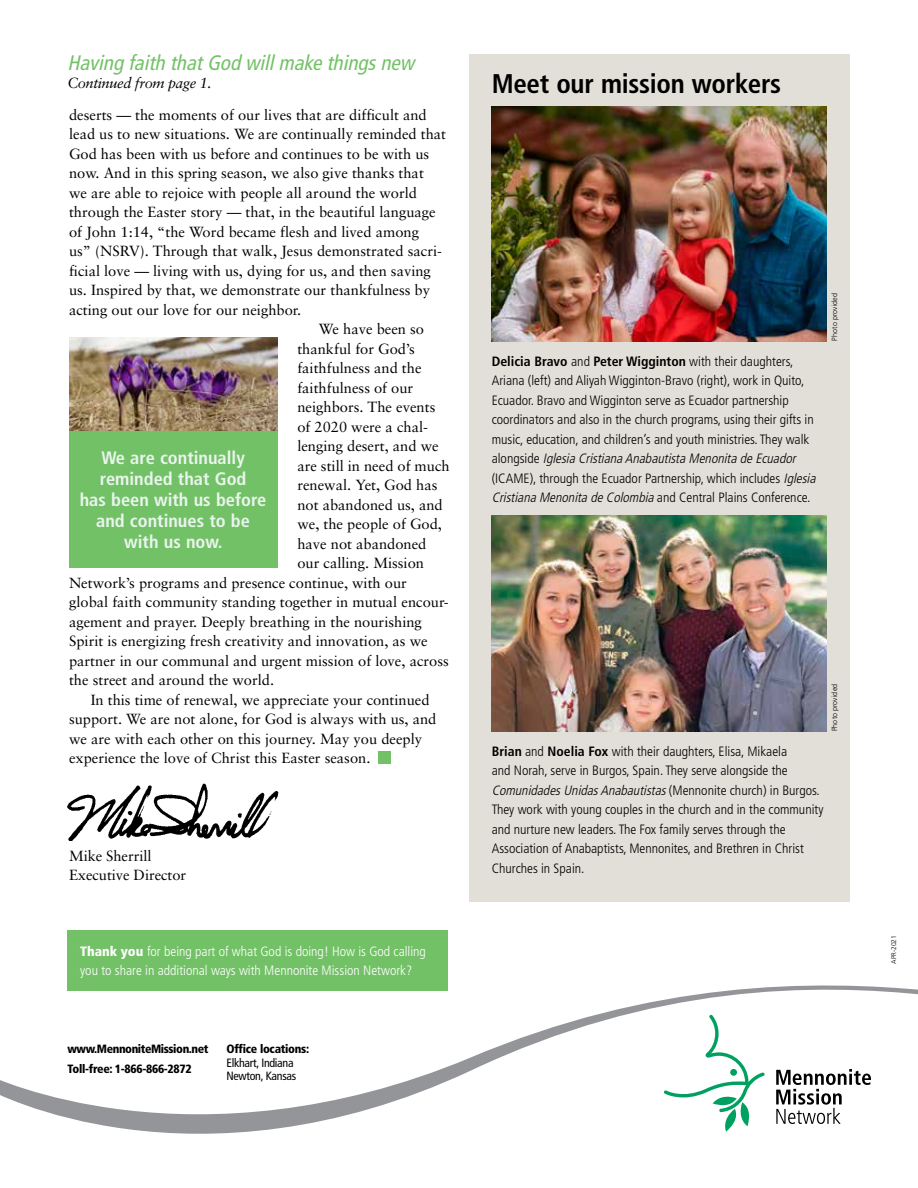
<style>
.page{position:relative;width:918px;height:1188px;background:#fff}
.page>*{position:absolute;margin:0;border:0;box-sizing:border-box;transform-origin:0 0}
.t1{font:700 condensed 27px "Frutiger";letter-spacing:-.01em;color:#000}
.t2{font:italic condensed 21px "Frutiger";color:#73c167}
.t3{font:700 condensed 18px/21px "Frutiger";color:#eaf5ee;text-align:center}
.t4{font:14.7px/19.5px "Sabon";color:#000}
.t5{font:italic 14.7px "Sabon";letter-spacing:-.025em;color:#000}
.t6{font:300 condensed 13.5px/19.5px "Frutiger";color:#000}
.t7{font:300 condensed 13.5px/19.5px "Frutiger";color:#fff}
.t8{font:900 condensed 12px/19.5px "Frutiger";letter-spacing:-.025em;color:#000}
.t9{font:condensed 12px/13.5px "Frutiger";letter-spacing:-.025em;color:#000}
.t10{font:300 7.5px "Frutiger";letter-spacing:.015em;color:#000;scale:.95 1}
.t11{font:300 6.75px "Frutiger";color:#000}
.s1{font-weight:700}
.s2{font-style:italic}
.s3{font-weight:900}
</style>
<div class="page">
<div style="left:469px;top:54px;width:381px;height:848px;background:#e1dfd7"></div>
<svg style="left:0;top:983px;width:918px;height:151px"></svg>
<svg style="left:664px;top:1015px;width:101px;height:117px"></svg>
<svg style="left:776px;top:1069px;width:95px;height:55px"></svg>
<div style="left:379px;top:751px;width:12px;height:12px;background:#73c167"></div>
<div style="left:67px;top:930px;width:380px;height:61px;background:#73c167"></div>
<img style="left:67px;top:783px;width:212px;height:58px">
<img style="left:492px;top:107px;width:335px;height:235px">
<img style="left:492px;top:516px;width:335px;height:215px">
<div style="left:69px;top:431px;width:208px;height:136px;background:#73c167"></div>
<img style="left:69px;top:338px;width:208px;height:93px">
<h2 class="t2" style="left:68px;top:50px;width:354px">Having faith thatGod willmakethingsnew</h2>
<p class="t5" style="left:68px;top:74px;width:146px">Continued from page 1.</p>
<h1 class="t1" style="left:492px;top:67px;width:291px">Meet our mission workers</h1>
<p class="t4" style="left:69px;top:105px;width:359px">deserts — the moments of our lives that are difficult and</p>
<p class="t4" style="left:69px;top:124px;width:379px">lead us to new situations. We are continually reminded that</p>
<p class="t4" style="left:69px;top:144px;width:362px">God has been with us before and continues to be with us</p>
<p class="t4" style="left:69px;top:163px;width:356px">now. And in this spring season, we also give thanks that</p>
<p class="t4" style="left:69px;top:183px;width:349px">we are able to rejoice with people all around the world</p>
<p class="t4" style="left:69px;top:202px;width:368px">through the Easter story — that, in the beautiful language</p>
<p class="t4" style="left:69px;top:222px;width:351px">of John 1:14, “the Word became flesh and lived among</p>
<p class="t4" style="left:69px;top:241px;width:374px">us” (NSRV). Through that walk, Jesus demonstrated sacri-</p>
<p class="t4" style="left:69px;top:261px;width:363px">ficial love — living with us, dying for us, and then saving</p>
<p class="t4" style="left:69px;top:280px;width:363px">us. Inspired by that, we demonstrate our thankfulness by</p>
<p class="t4" style="left:69px;top:300px;width:234px">acting out our love for our neighbor.</p>
<p class="t4" style="left:319px;top:319px;width:107px">We have been so</p>
<p class="t4" style="left:297px;top:339px;width:119px">thankful for God’s</p>
<p class="t4" style="left:297px;top:358px;width:126px">faithfulness and the</p>
<p class="t4" style="left:297px;top:378px;width:117px">faithfulness of our</p>
<p class="t4" style="left:297px;top:397px;width:140px">neighbors. The events</p>
<p class="t4" style="left:297px;top:417px;width:132px">of 2020 were a chal-</p>
<p class="t4" style="left:297px;top:436px;width:143px">lenging desert, and we</p>
<p class="t4" style="left:297px;top:456px;width:154px">are still in need of much</p>
<p class="t4" style="left:297px;top:475px;width:142px">renewal. Yet, God has</p>
<p class="t4" style="left:297px;top:495px;width:147px">not abandoned us, and</p>
<p class="t4" style="left:297px;top:514px;width:146px">we, the people of God,</p>
<p class="t4" style="left:297px;top:534px;width:131px">have not abandoned</p>
<p class="t4" style="left:297px;top:553px;width:128px">our calling. Mission</p>
<p class="t4" style="left:69px;top:573px;width:339px">Network’s programs and presence continue, with our</p>
<p class="t4" style="left:69px;top:592px;width:381px">global faith community standing together in mutual encour-</p>
<p class="t4" style="left:69px;top:612px;width:354px">agement and prayer. Deeply breathing in the nourishing</p>
<p class="t4" style="left:69px;top:631px;width:360px">Spirit is energizing fresh creativity and innovation, as we</p>
<p class="t4" style="left:69px;top:651px;width:381px">partner in our communal and urgent mission of love, across</p>
<p class="t4" style="left:69px;top:670px;width:207px">the street and around the world.</p>
<p class="t4" style="left:91px;top:690px;width:340px">In this time of renewal, we appreciate your continued</p>
<p class="t4" style="left:69px;top:709px;width:369px">support. We are not alone, for God is always with us, and</p>
<p class="t4" style="left:69px;top:729px;width:355px">we are with each other on this journey. May you deeply</p>
<p class="t4" style="left:69px;top:748px;width:303px">experience the love of Christ this Easter season.</p>
<p class="t3" style="left:80px;top:447px;width:188px">We are continually reminded that God<br>has been with us before and continues to be with us now.</p>
<p class="t4" style="left:69px;top:846px;width:119px">Mike Sherrill<br>Executive Director</p>
<p class="t6" style="left:492px;top:351px;width:329px"><span class="s1">Delicia Bravo</span> and <span class="s1">Peter Wigginton</span> with their daughters, Ariana (left) and Aliyah Wigginton-Bravo (right), work in Quito, Ecuador. Bravo and Wigginton serve as Ecuador partnership coordinators and also in the church programs, using their gifts in music, education, and children’s and youth ministries. They walk a l o n g s i d e <span class="s2">IglesiaCristianaAnabautistaMenonitadeEcuador </span>(ICAME), through the Ecuador Partnership, which includes <span class="s2">Iglesia CristianaMenonitadeColombia</span>and Central Plains Conference.</p>
<p class="t6" style="left:492px;top:741px;width:333px"><span class="s1">Brian</span> and <span class="s1">Noelia Fox</span> with their daughters, Elisa, Mikaela<br>and Norah, serve in Burgos, Spain. They serve alongside the <span class="s2">ComunidadesUnidasAnabautistas</span>( M e n n o n i t e c h u r c h ) i n B u r g o s .<br>They work with young couples in the church and in the community and nurture new leaders. The Fox family serves through the Association of Anabaptists, Mennonites, and Brethren in Christ Churches in Spain.</p>
<p class="t10" style="left:830px;top:341px;width:52px;rotate:-90deg">Photo provided</p>
<p class="t10" style="left:830px;top:731px;width:52px;rotate:-90deg">Photo provided</p>
<p class="t7" style="left:80px;top:941px;width:347px"><span class="s3">Thank you</span> for being part of what God is doing! How is God calling you to share in additional ways with Mennonite Mission Network?</p>
<p class="t8" style="left:68px;top:1040px;width:143px">www.MennoniteMission.net<br>Toll-free: 1-866-866-2872</p>
<p class="t8" style="left:226px;top:1040px;width:84px">Office locations:</p>
<p class="t9" style="left:226px;top:1056px;width:71px">Elkhart, Indiana<br>Newton, Kansas</p>
<p class="t11" style="left:890px;top:964px;width:30px;rotate:-90deg">APR-2021</p>
</div>
